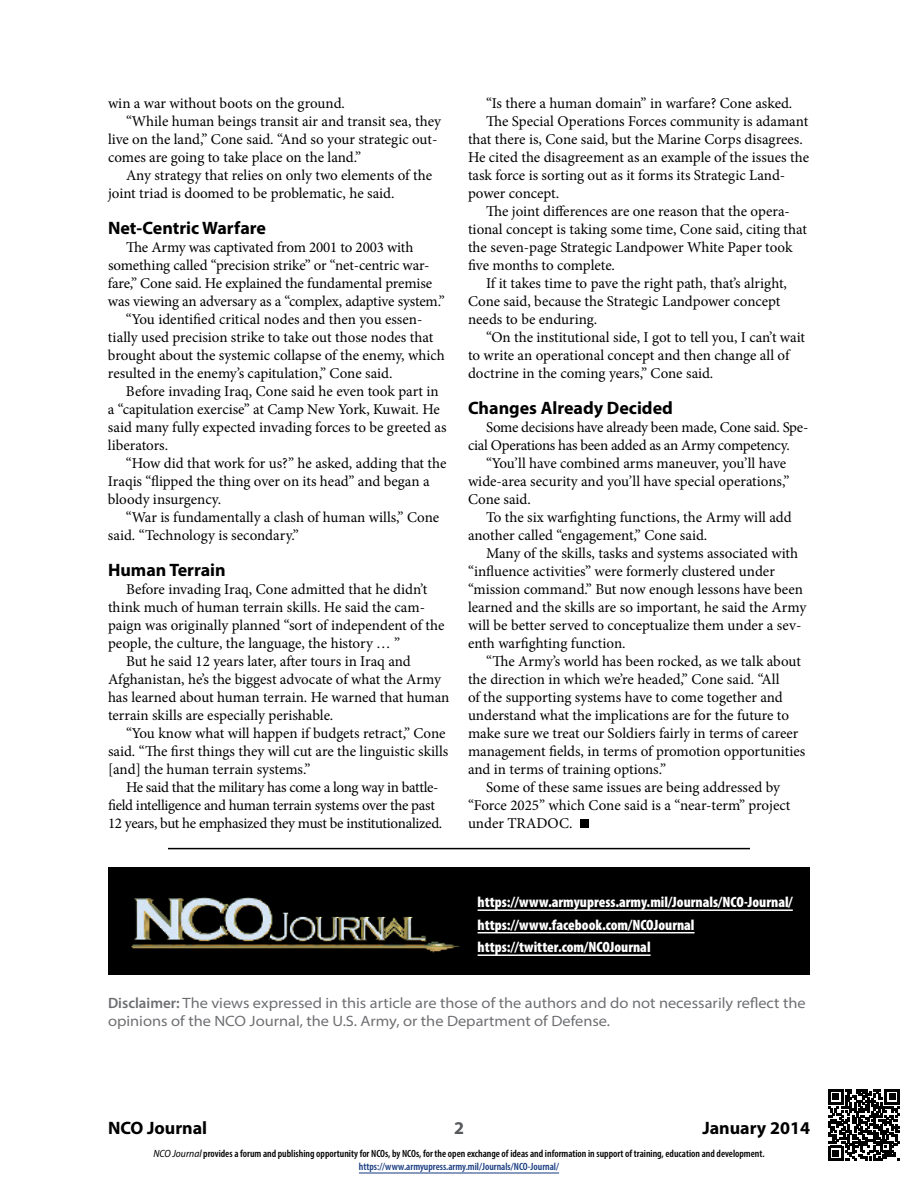
<style>
.page{position:relative;width:918px;height:1188px;background:#fff}
.page>*{position:absolute;margin:0;border:0;box-sizing:border-box;transform-origin:0 0}
.t1{font:700 18px "Myriad Pro";color:#000}
.t2{font:700 18px "Myriad Pro";color:#58595b}
.t3{font:15px/18px "Minion Pro";letter-spacing:-.005em;color:#000}
.t4{font:semi-expanded 15px/18px "Myriad Pro";color:#6d6e71}
.t5{font:900 condensed 15px/22.5px "Myriad Pro";color:#fff}
.t6{font:15px "Minion Pro";letter-spacing:-.025em;color:#000}
.t7{font:600 condensed 10.5px/13.5px "Myriad Pro";color:#000;text-align:center}
.s1{font-weight:600;font-stretch:normal}
.s2{font-weight:400;font-style:italic;font-stretch:semi-condensed}
.s3{color:#15397f}
</style>
<div class="page">
<div style="left:580px;top:819px;width:9px;height:9px;background:#000"></div>
<hr style="left:359px;top:1173px;width:200px;height:1px;background:#15397f">
<svg style="left:828px;top:1089px;width:72px;height:72px"></svg>
<hr style="left:168px;top:848px;width:582px;height:1px;background:#000">
<div style="left:108px;top:867px;width:702px;height:108px;background:#000"></div>
<hr style="left:478px;top:909px;width:315px;height:2px;background:#fff">
<hr style="left:478px;top:932px;width:217px;height:1px;background:#fff">
<hr style="left:478px;top:954px;width:173px;height:2px;background:#fff">
<img style="left:131px;top:897px;width:329px;height:56px">
<p class="t3" style="left:108px;top:94px;width:238px">win a war without boots on the ground.</p>
<p class="t3" style="left:126px;top:112px;width:317px">“While human beings transit air and transit sea, they</p>
<p class="t3" style="left:108px;top:130px;width:331px">live on the land,” Cone said. “And so your strategic out-</p>
<p class="t3" style="left:108px;top:148px;width:255px">comes are going to take place on the land.”</p>
<p class="t3" style="left:126px;top:166px;width:308px">Any strategy that relies on only two elements of the</p>
<p class="t3" style="left:108px;top:184px;width:288px">joint triad is doomed to be problematic, he said.</p>
<p class="t1" style="left:108px;top:216px;width:160px">Net-Centric Warfare</p>
<p class="t3" style="left:126px;top:238px;width:289px">The Army was captivated from 2001 to 2003 with</p>
<p class="t3" style="left:108px;top:256px;width:323px">something called “precision strike” or “net-centric war-</p>
<p class="t3" style="left:108px;top:274px;width:326px">fare,” Cone said. He explained the fundamental premise</p>
<p class="t3" style="left:108px;top:292px;width:338px">was viewing an adversary as a “complex, adaptive system.”</p>
<p class="t3" style="left:126px;top:310px;width:298px">“You identified critical nodes and then you essen-</p>
<p class="t3" style="left:108px;top:328px;width:327px">tially used precision strike to take out those nodes that</p>
<p class="t3" style="left:108px;top:346px;width:338px">brought about the systemic collapse of the enemy, which</p>
<p class="t3" style="left:108px;top:364px;width:286px">resulted in the enemy’s capitulation,” Cone said.</p>
<p class="t3" style="left:126px;top:382px;width:314px">Before invading Iraq, Cone said he even took part in</p>
<p class="t3" style="left:108px;top:400px;width:333px">a “capitulation exercise” at Camp New York, Kuwait. He</p>
<p class="t3" style="left:108px;top:418px;width:340px">said many fully expected invading forces to be greeted as</p>
<p class="t3" style="left:108px;top:436px;width:62px">liberators.</p>
<p class="t3" style="left:126px;top:454px;width:322px">“How did that work for us?” he asked, adding that the</p>
<p class="t3" style="left:108px;top:472px;width:323px">Iraqis “flipped the thing over on its head” and began a</p>
<p class="t3" style="left:108px;top:490px;width:115px">bloody insurgency.</p>
<p class="t3" style="left:126px;top:508px;width:315px">“War is fundamentally a clash of human wills,” Cone</p>
<p class="t3" style="left:108px;top:526px;width:192px">said. “Technology is secondary.”</p>
<p class="t1" style="left:108px;top:558px;width:119px">Human Terrain</p>
<p class="t3" style="left:126px;top:580px;width:303px">Before invading Iraq, Cone admitted that he didn’t</p>
<p class="t3" style="left:108px;top:598px;width:319px">think much of human terrain skills. He said the cam-</p>
<p class="t3" style="left:108px;top:616px;width:338px">paign was originally planned “sort of independent of the</p>
<p class="t3" style="left:108px;top:634px;width:294px">people, the culture, the language, the history … ”</p>
<p class="t3" style="left:126px;top:652px;width:286px">But he said 12 years later, after tours in Iraq and</p>
<p class="t3" style="left:108px;top:670px;width:335px">Afghanistan, he’s the biggest advocate of what the Army</p>
<p class="t3" style="left:108px;top:688px;width:343px">has learned about human terrain. He warned that human</p>
<p class="t3" style="left:108px;top:706px;width:227px">terrain skills are especially perishable.</p>
<p class="t3" style="left:126px;top:724px;width:321px">“You know what will happen if budgets retract,” Cone</p>
<p class="t3" style="left:108px;top:742px;width:342px">said. “The first things they will cut are the linguistic skills</p>
<p class="t3" style="left:108px;top:760px;width:204px">[and] the human terrain systems.”</p>
<p class="t3" style="left:126px;top:778px;width:314px">He said that the military has come a long way in battle-</p>
<p class="t6" style="left:108px;top:795px;width:328px">field intelligence and human terrain systems over the past</p>
<p class="t6" style="left:108px;top:813px;width:336px">12 years, but he emphasized they must be institutionalized.</p>
<p class="t3" style="left:486px;top:94px;width:308px">“Is there a human domain” in warfare? Cone asked.</p>
<p class="t3" style="left:486px;top:112px;width:324px">The Special Operations Forces community is adamant</p>
<p class="t3" style="left:468px;top:130px;width:336px">that there is, Cone said, but the Marine Corps disagrees.</p>
<p class="t3" style="left:468px;top:148px;width:343px">He cited the disagreement as an example of the issues the</p>
<p class="t3" style="left:468px;top:166px;width:319px">task force is sorting out as it forms its Strategic Land-</p>
<p class="t3" style="left:468px;top:184px;width:93px">power concept.</p>
<p class="t3" style="left:486px;top:202px;width:305px">The joint differences are one reason that the opera-</p>
<p class="t3" style="left:468px;top:220px;width:341px">tional concept is taking some time, Cone said, citing that</p>
<p class="t3" style="left:468px;top:238px;width:326px">the seven-page Strategic Landpower White Paper took</p>
<p class="t3" style="left:468px;top:256px;width:149px">five months to complete.</p>
<p class="t3" style="left:486px;top:274px;width:303px">If it takes time to pave the right path, that’s alright,</p>
<p class="t3" style="left:468px;top:292px;width:314px">Cone said, because the Strategic Landpower concept</p>
<p class="t3" style="left:468px;top:310px;width:131px">needs to be enduring.</p>
<p class="t3" style="left:486px;top:328px;width:321px">“On the institutional side, I got to tell you, I can’t wait</p>
<p class="t3" style="left:468px;top:346px;width:323px">to write an operational concept and then change all of</p>
<p class="t3" style="left:468px;top:364px;width:247px">doctrine in the coming years,” Cone said.</p>
<p class="t1" style="left:468px;top:396px;width:206px">Changes Already Decided</p>
<p class="t3" style="left:468px;top:418px;width:342px;text-indent:18px">Some decisions have already been made, Cone said. Spe&shy;cial Operations has been added as an Army competency.</p>
<p class="t3" style="left:468px;top:454px;width:323px;text-indent:18px">“You’ll have combined arms maneuver, you’ll have wide-area security and you’ll have special operations,”<br>Cone said.</p>
<p class="t3" style="left:468px;top:508px;width:325px;text-indent:18px">To the six warfighting functions, the Army will add another called “engagement,” Cone said.</p>
<p class="t3" style="left:468px;top:544px;width:340px;text-indent:18px">Many of the skills, tasks and systems associated with “influence activities” were formerly clustered under “mission command.” But now enough lessons have been learned and the skills are so important, he said the Army will be better served to conceptualize them under a sev&shy;enth warfighting function.</p>
<p class="t3" style="left:486px;top:652px;width:316px">“The Army’s world has been rocked, as we talk about</p>
<p class="t3" style="left:468px;top:670px;width:313px">the direction in which we’re headed,” Cone said. “All</p>
<p class="t3" style="left:468px;top:688px;width:316px">of the supporting systems have to come together and</p>
<p class="t3" style="left:468px;top:706px;width:323px">understand what the implications are for the future to</p>
<p class="t3" style="left:468px;top:724px;width:332px">make sure we treat our Soldiers fairly in terms of career</p>
<p class="t3" style="left:468px;top:742px;width:339px">management fields, in terms of promotion opportunities</p>
<p class="t3" style="left:468px;top:760px;width:200px">and in terms of training options.”</p>
<p class="t3" style="left:486px;top:778px;width:296px">Some of these same issues are being addressed by</p>
<p class="t3" style="left:468px;top:796px;width:324px">“Force 2025” which Cone said is a “near-term” project</p>
<p class="t3" style="left:468px;top:814px;width:106px">under TRADOC.</p>
<p class="t5" style="left:478px;top:891px;width:317px">https://www.armyupress.army.mil/Journals/NCO-Journal/ https://www.facebook.com/NCOJournal https://twitter.com/NCOJournal</p>
<p class="t4" style="left:108px;top:994px;width:699px"><span class="s1">Disclaimer:</span> The views expressed in this article are those of the authors and do not necessarily reflect the opinions of the NCO Journal, the U.S. Army, or the Department of Defense.</p>
<p class="t1" style="left:108px;top:1116px;width:101px">NCO Journal</p>
<p class="t2" style="left:454px;top:1116px;width:11px">2</p>
<p class="t1" style="left:702px;top:1116px;width:109px">January 2014</p>
<p class="t7" style="left:153px;top:1146px;width:613px"><span class="s2">NCO Journal</span> provides a forum and publishing opportunity for NCOs, by NCOs, for the open exchange of ideas and information in support of training, education and development. <span class="s3">https://www.armyupress.army.mil/Journals/NCO-Journal/</span></p>
</div>
